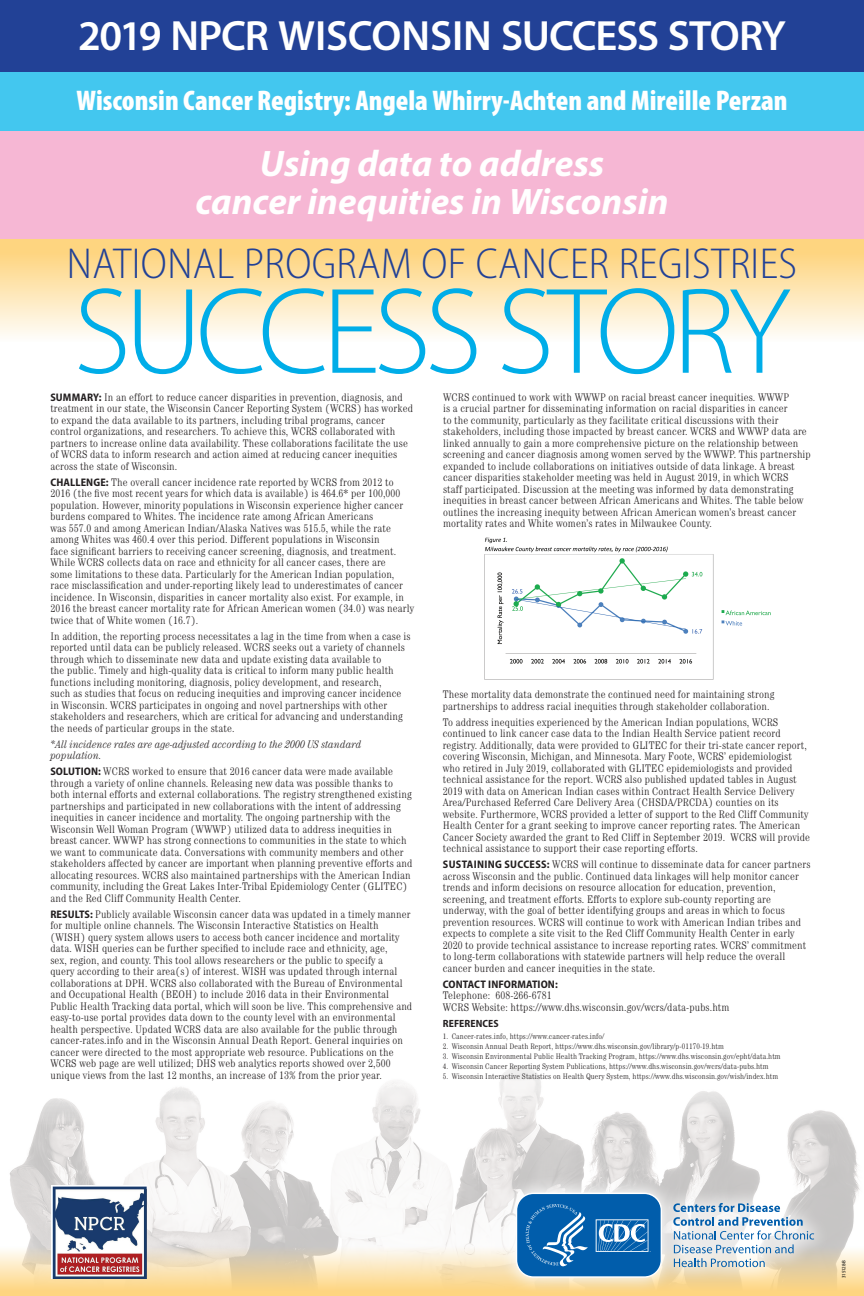
<style>
.page{position:relative;width:864px;height:1296px;background:#fff}
.page>*{position:absolute;margin:0;border:0;box-sizing:border-box;transform-origin:0 0}
.t1{font:300 123.5px "Myriad Pro";letter-spacing:-.05em;color:#00ade8}
.t2{font:300 semi-condensed 43.5px "Myriad Pro";letter-spacing:.01em;color:#224196}
.t3{font:600 42.5px "Myriad Pro";letter-spacing:-.025em;color:#fff}
.t4{font:italic 700 37px/38px "Myriad Pro";color:#fff;text-align:center}
.AUTHORS{font:900 condensed 28.5px "Myriad Pro";color:#fff}
.P-body{font:300 condensed 11px/11.5px "Century Std";letter-spacing:.01em;color:#231f20}
.P-body-2{font:italic 300 condensed 11px/11.5px "Century Std";letter-spacing:.01em;color:#231f20}
.P-body-3{font:700 semi-condensed 10.5px "Myriad Pro";letter-spacing:.01em;color:#231f20}
.t5{font:300 condensed 8px "Century Std";letter-spacing:.01em;color:#231f20}
.t6{font:5px "Myriad Pro";letter-spacing:-.05em;color:#000}
.s1{font-family:"Myriad Pro";font-weight:700;font-stretch:semi-condensed}
</style>
<div class="page">
<div style="left:0;top:233px;width:864px;height:109px;background:linear-gradient(to bottom,#fece6a,#fefdfa)"></div>
<div style="left:0;top:71px;width:864px;height:61px;background:#43c7ef"></div>
<div style="left:0;top:0;width:864px;height:72px;background:#224196"></div>
<div style="left:0;top:131px;width:864px;height:108px;background:#f6b7d4"></div>
<img style="left:9px;top:1066px;width:851px;height:180px">
<svg style="left:0;top:1246px;width:864px;height:50px;background:#f4dcac"></svg>
<svg style="left:499px;top:1176px;width:331px;height:119px;background:#e9dbbf"></svg>
<svg style="left:673px;top:1203px;width:141px;height:64px"></svg>
<svg style="left:516px;top:1192px;width:147px;height:86px;background:#2f7ab9"></svg>
<img style="left:52px;top:1186px;width:95px;height:92px">
<img style="left:484px;top:537px;width:287px;height:143px">
<h2 class="t3" style="left:78px;top:9px;width:709px">2019 NPCR WISCONSIN SUCCESS STORY</h2>
<p class="AUTHORS" style="left:76px;top:85px;width:713px">Wisconsin Cancer Registry: Angela Whirry-Achten and Mireille Perzan</p>
<p class="t4" style="left:195px;top:144px;width:475px">Using data to address<br>cancer inequities in Wisconsin</p>
<h2 class="t2" style="left:67px;top:240px;width:732px">NATIONAL PROGRAM OF CANCER REGISTRIES</h2>
<h1 class="t1" style="left:74px;top:264px;width:718px">SUCCESS STORY</h1>
<p class="P-body" style="left:50px;top:391px;width:364px"><span class="s1">SUMMARY:</span> In an effort to reduce cancer disparities in prevention, diagnosis, and treatment in our state, the Wisconsin Cancer Reporting System (WCRS) has worked to expand the data available to its partners, including tribal programs, cancer control organizations, and researchers. To achieve this, WCRS collaborated with partners to increase online data availability. These collaborations facilitate the use of WCRS data to inform research and action aimed at reducing cancer inequities across the state of Wisconsin.</p>
<p class="P-body" style="left:50px;top:476px;width:365px"><span class="s1">CHALLENGE:</span> The overall cancer incidence rate reported by WCRS from 2012 to 2016 (the five most recent years for which data is available) is 464.6* per 100,000 population. However, minority populations in Wisconsin experience higher cancer burdens compared to Whites. The incidence rate among African Americans<br>was 557.0 and among American Indian/Alaska Natives was 515.5, while the rate among Whites was 460.4 over this period. Different populations in Wisconsin<br>face significant barriers to receiving cancer screening, diagnosis, and treatment.<br>While WCRS collects data on race and ethnicity for all cancer cases, there are<br>some limitations to these data. Particularly for the American Indian population, race misclassification and under-reporting likely lead to underestimates of cancer incidence. In Wisconsin, disparities in cancer mortality also exist. For example, in 2016 the breast cancer mortality rate for African American women (34.0) was nearly twice that of White women (16.7).</p>
<p class="P-body" style="left:50px;top:630px;width:362px">In addition, the reporting process necessitates a lag in the time from when a case is reported until data can be publicly released. WCRS seeks out a variety of channels through which to disseminate new data and update existing data available to<br>the public. Timely and high-quality data is critical to inform many public health functions including monitoring, diagnosis, policy development, and research,<br>such as studies that focus on reducing inequities and improving cancer incidence in Wisconsin. WCRS participates in ongoing and novel partnerships with other stakeholders and researchers, which are critical for advancing and understanding the needs of particular groups in the state.</p>
<p class="P-body-2" style="left:50px;top:738px;width:313px">*All incidence rates are age-adjusted according to the 2000 US standard population.</p>
<p class="P-body" style="left:50px;top:766px;width:363px"><span class="s1">SOLUTION:</span> WCRS worked to ensure that 2016 cancer data were made available through a variety of online channels. Releasing new data was possible thanks to both internal efforts and external collaborations. The registry strengthened existing partnerships and participated in new collaborations with the intent of addressing inequities in cancer incidence and mortality. The ongoing partnership with the Wisconsin Well Woman Program (WWWP) utilized data to address inequities in breast cancer. WWWP has strong connections to communities in the state to which we want to communicate data. Conversations with community members and other stakeholders affected by cancer are important when planning preventive efforts and allocating resources. WCRS also maintained partnerships with the American Indian community, including the Great Lakes Inter-Tribal Epidemiology Center (GLITEC) and the Red Cliff Community Health Center.</p>
<p class="P-body" style="left:50px;top:908px;width:363px"><span class="s1">RESULTS:</span> Publicly available Wisconsin cancer data was updated in a timely manner for multiple online channels. The Wisconsin Interactive Statistics on Health (WISH) query system allows users to access both cancer incidence and mortality data. WISH queries can be further specified to include race and ethnicity, age,<br>sex, region, and county. This tool allows researchers or the public to specify a<br>query according to their area(s) of interest. WISH was updated through internal collaborations at DPH. WCRS also collaborated with the Bureau of Environmental and Occupational Health (BEOH) to include 2016 data in their Environmental Public Health Tracking data portal, which will soon be live. This comprehensive and easy-to-use portal provides data down to the county level with an environmental health perspective. Updated WCRS data are also available for the public through cancer-rates.info and in the Wisconsin Annual Death Report. General inquiries on cancer were directed to the most appropriate web resource. Publications on the WCRS web page are well utilized; DHS web analytics reports showed over 2,500 unique views from the last 12 months, an increase of 13% from the prior year.</p>
<p class="P-body" style="left:443px;top:391px;width:369px">WCRS continued to work with WWWP on racial breast cancer inequities. WWWP<br>is a crucial partner for disseminating information on racial disparities in cancer<br>to the community, particularly as they facilitate critical discussions with their stakeholders, including those impacted by breast cancer. WCRS and WWWP data are linked annually to gain a more comprehensive picture on the relationship between screening and cancer diagnosis among women served by the WWWP. This partnership expanded to include collaborations on initiatives outside of data linkage. A breast cancer disparities stakeholder meeting was held in August 2019, in which WCRS<br>staff participated. Discussion at the meeting was informed by data demonstrating inequities in breast cancer between African Americans and Whites. The table below outlines the increasing inequity between African American women’s breast cancer mortality rates and White women’s rates in Milwaukee County.</p>
<p class="P-body" style="left:443px;top:688px;width:333px">These mortality data demonstrate the continued need for maintaining strong partnerships to address racial inequities through stakeholder collaboration.</p>
<p class="P-body" style="left:443px;top:716px;width:369px">To address inequities experienced by the American Indian populations, WCRS continued to link cancer case data to the Indian Health Service patient record registry. Additionally, data were provided to GLITEC for their tri-state cancer report, covering Wisconsin, Michigan, and Minnesota. Mary Foote, WCRS’ epidemiologist who retired in July 2019, collaborated with GLITEC epidemiologists and provided technical assistance for the report. WCRS also published updated tables in August 2019 with data on American Indian cases within Contract Health Service Delivery Area/Purchased Referred Care Delivery Area (CHSDA/PRCDA) counties on its website. Furthermore, WCRS provided a letter of support to the Red Cliff Community Health Center for a grant seeking to improve cancer reporting rates. The American Cancer Society awarded the grant to Red Cliff in September 2019. WCRS will provide technical assistance to support their case reporting efforts.</p>
<p class="P-body" style="left:443px;top:858px;width:369px"><span class="s1">SUSTAINING SUCCESS:</span> WCRS will continue to disseminate data for cancer partners across Wisconsin and the public. Continued data linkages will help monitor cancer trends and inform decisions on resource allocation for education, prevention, screening, and treatment efforts. Efforts to explore sub-county reporting are underway, with the goal of better identifying groups and areas in which to focus prevention resources. WCRS will continue to work with American Indian tribes and expects to complete a site visit to the Red Cliff Community Health Center in early 2020 to provide technical assistance to increase reporting rates. WCRS’ commitment to long-term collaborations with statewide partners will help reduce the overall cancer burden and cancer inequities in the state.</p>
<p class="P-body" style="left:443px;top:978px;width:288px"><span class="s1">CONTACT INFORMATION:<br></span>Telephone: 608-266-6781<br>WCRS Website: https://www.dhs.wisconsin.gov/wcrs/data-pubs.htm</p>
<p class="P-body-3" style="left:443px;top:1017px;width:57px">REFERENCES</p>
<p class="t5" style="left:443px;top:1031px;width:163px">1. Cancer-rates.info, https://www.cancer-rates.info/</p>
<p class="t5" style="left:443px;top:1041px;width:283px">2. Wisconsin Annual Death Report, https://www.dhs.wisconsin.gov/library/p-01170-19.htm</p>
<p class="t5" style="left:443px;top:1051px;width:339px">3. Wisconsin Environmental Public Health Tracking Program, https://www.dhs.wisconsin.gov/epht/data.htm</p>
<p class="t5" style="left:443px;top:1061px;width:327px">4. Wisconsin Cancer Reporting System Publications, https://www.dhs.wisconsin.gov/wcrs/data-pubs.htm</p>
<p class="t5" style="left:443px;top:1071px;width:337px">5. Wisconsin Interactive Statistics on Health Query System, https://www.dhs.wisconsin.gov/wish/index.htm</p>
<h2 class="t6" style="left:841px;top:1278px;width:19px;rotate:-90deg">315128-B</h2>
</div>
